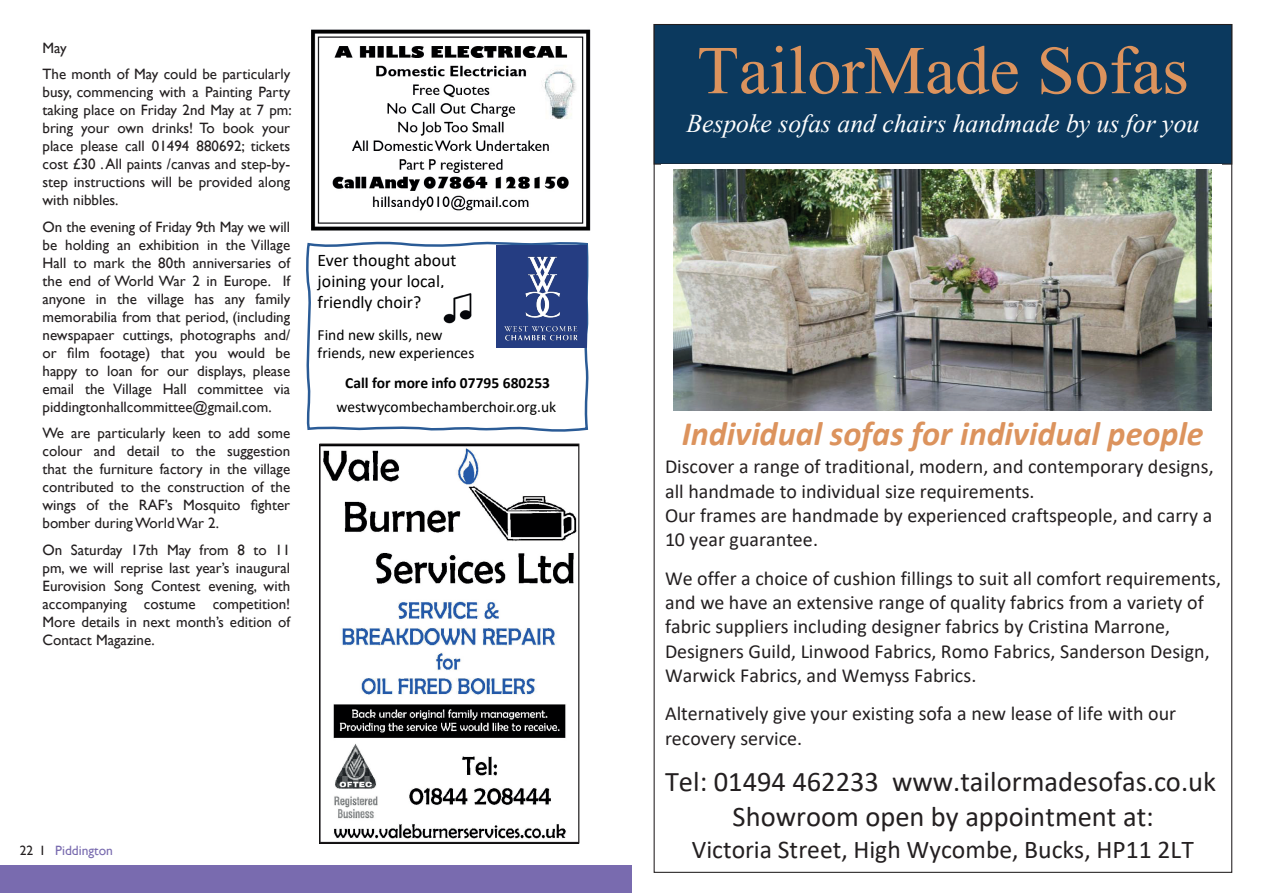
<style>
.page{position:relative;width:1263px;height:893px;background:#fff}
.page>*{position:absolute;margin:0;border:0;box-sizing:border-box;transform-origin:0 0}
.t1{font:68.4px "Times New Roman";color:#dc935d}
.t2{font:italic 700 34.2px "Calibri";color:#dc935d}
.t3{font:28.5px/34.8px "Calibri";color:#231f20;text-align:center}
.t4{font:25.65px "Calibri";color:#231f20}
.t5{font:italic 25.65px "Times New Roman";color:#fff}
.t6{font:19.95px/24.3px "Calibri";color:#231f20}
.t7{font:17.7px/21px "Calibri";color:#000001}
.t8{font:15.45px/17.9px "Calibri";color:#000001}
.t9{font:700 15.45px "Calibri";color:#000001}
.t10{font:15px/18px "Gill Sans";color:#231f20;text-align:justify}
.t11{font:13.5px "Gill Sans";color:#796baf}
.s1{color:#231f20}
</style>
<div class="page">
<div style="left:0;top:865px;width:631px;height:28px;background:#796baf"></div>
<img style="left:321px;top:446px;width:256px;height:393px">
<div style="left:319px;top:444px;width:260px;height:399px;border:1px solid #231f20"></div>
<img style="left:311px;top:29px;width:280px;height:202px">
<svg style="left:306px;top:241px;width:283px;height:191px"></svg>
<img style="left:496px;top:245px;width:91px;height:103px">
<img style="left:438px;top:289px;width:39px;height:38px">
<div style="left:654px;top:25px;width:578px;height:139px;background:#0b395e"></div>
<div style="left:654px;top:24px;width:578px;height:141px;border:1px solid #231f20"></div>
<div style="left:661px;top:164px;width:560px;height:251px;background:#fff"></div>
<img style="left:674px;top:169px;width:537px;height:241px">
<p class="t10" style="left:43px;top:34px;width:249px;line-height:26.5px">May<br>The month of May could be particularly</p>
<p class="t10" style="left:43px;top:83px;width:251px">busy, commencing with a Painting Party taking place on Friday 2nd May at 7 pm: bring your own drinks! To book your place please call 01494 880692; tickets cost £30 . All paints /canvas and step-by&shy;step instructions will be provided along with nibbles.</p>
<p class="t10" style="left:43px;top:218px;width:249px">On the evening of Friday 9th May we will be holding an exhibition in the Village Hall to mark the 80th anniversaries of the end of World War 2 in Europe. If anyone in the village has any family memorabilia from that period, (including newspapaer cuttings, photographs and/ or film footage) that you would be happy to loan for our displays, please email the Village Hall committee via piddingtonhallcommittee@gmail.com.</p>
<p class="t10" style="left:43px;top:424px;width:249px">We are particularly keen to add some colour and detail to the suggestion that the furniture factory in the village contributed to the construction of the wings of the RAF’s Mosquito fighter bomber during World War 2.</p>
<p class="t10" style="left:43px;top:541px;width:249px">On Saturday 17th May from 8 to 11 pm, we will reprise last year’s inaugural Eurovision Song Contest evening, with accompanying costume competition!<br>More details in next month’s edition of Contact Magazine.</p>
<p class="t7" style="left:318px;top:249px;width:140px">Ever thought about joining your local, friendly choir?</p>
<p class="t8" style="left:318px;top:326px;width:158px">Find new skills, new friends, new experiences</p>
<p class="t9" style="left:345px;top:372px;width:206px">Call for more info 07795 680253</p>
<p class="t8" style="left:336px;top:398px;width:221px">westwycombechamberchoir.org.uk</p>
<p class="t11" style="left:20px;top:843px;width:95px"><span class="s1">22 I</span> Piddington</p>
<h1 class="t1" style="left:697px;top:24px;width:493px">TailorMade Sofas</h1>
<h3 class="t5" style="left:686px;top:106px;width:514px">Bespoke sofas and chairs handmade by us for you</h3>
<h2 class="t2" style="left:682px;top:410px;width:523px">Individual sofas for individual people</h2>
<h3 class="t6" style="left:665px;top:454px;width:550px">Discover a range of traditional, modern, and contemporary designs, all handmade to individual size requirements.<br>Our frames are handmade by experienced craftspeople, and carry a 10 year guarantee.</h3>
<p class="t6" style="left:665px;top:565px;width:557px">We offer a choice of cushion fillings to suit all comfort requirements, and we have an extensive range of quality fabrics from a variety of fabric suppliers including designer fabrics by Cristina Marrone, Designers Guild, Linwood Fabrics, Romo Fabrics, Sanderson Design, Warwick Fabrics, and Wemyss Fabrics.</p>
<h3 class="t6" style="left:665px;top:701px;width:513px">Alternatively give your existing sofa a new lease of life with our recovery service.</h3>
<h3 class="t3" style="left:665px;top:764px;width:553px">Tel: 01494 462233 www.tailormadesofas.co.uk<br>Showroom open by appointment at:</h3>
<h3 class="t4" style="left:692px;top:831px;width:504px">Victoria Street, High Wycombe, Bucks, HP11 2LT</h3>
</div>
